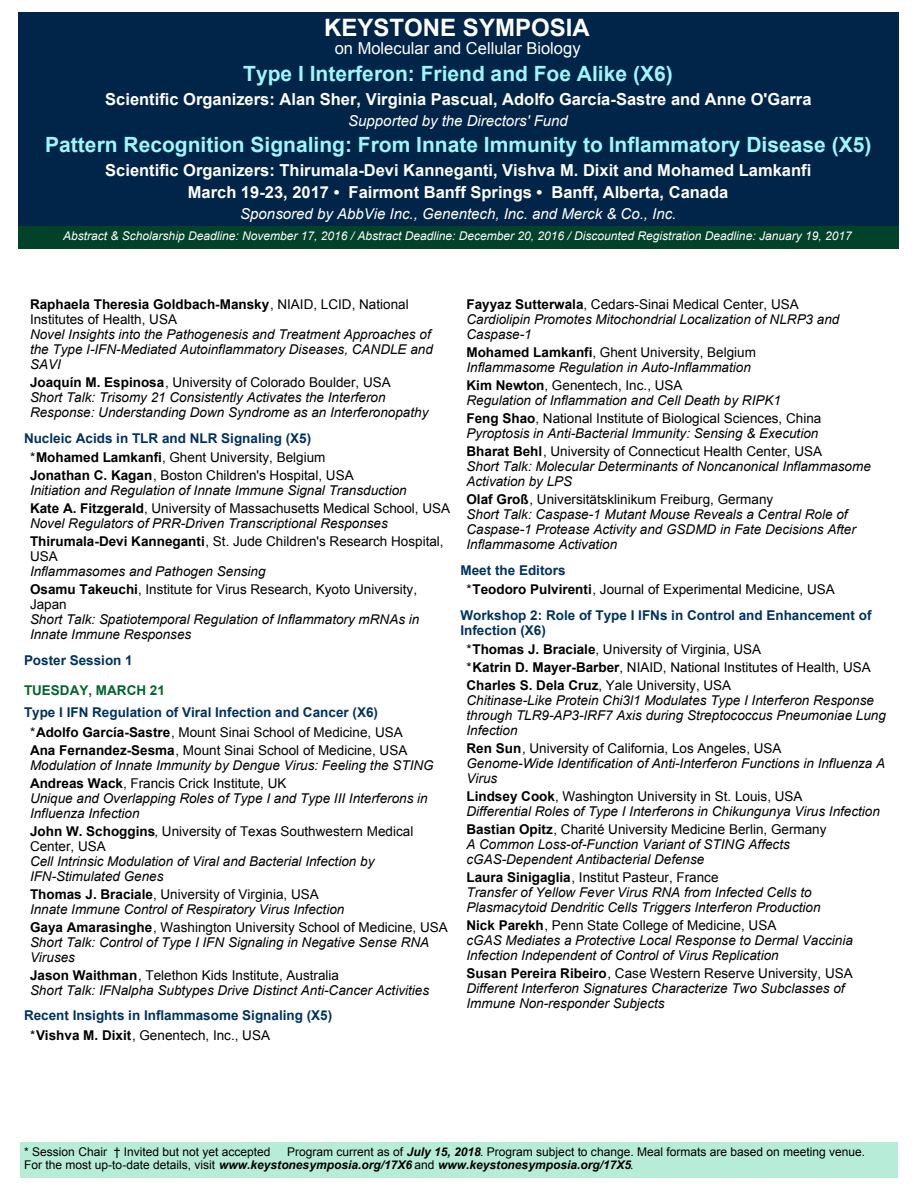
<style>
.page{position:relative;width:918px;height:1188px;background:#fff}
.page>*{position:absolute;margin:0;border:0;box-sizing:border-box;transform-origin:0 0}
.t1{font:700 24px "Arial";color:#fff}
.t2{font:700 21px "Arial";color:#9df7fd}
.t3{font:700 16.5px/22.5px "Arial";color:#fff;text-align:center}
.t4{font:16.5px "Arial";color:#fff}
.t5{font:italic 15px "Arial";color:#fff}
.t6{font:italic 13.5px/15px "Arial";color:#000}
.t7{font:13.5px/15px "Arial";color:#000}
.t8{font:700 13.5px/19.5px "Arial";color:#003260}
.t9{font:700 13.5px "Arial";color:#00652e}
.t10{font:12px/13.5px "Arial";color:#000}
.t11{font:italic 12px "Arial";color:#fff}
.s1{font-weight:700}
.s2{font-weight:700;font-style:normal}
.s3{font-style:normal}
.s4{font-weight:400;color:#000}
.s5{color:#000}
.s6{font-style:italic}
.s7{font-weight:700;color:#003260}
.s8{font-weight:700;font-style:italic}
</style>
<div class="page">
<div style="left:20px;top:1142px;width:877px;height:36px;background:#b7ecd8"></div>
<div style="left:18px;top:12px;width:881px;height:214px;background:#012548"></div>
<div style="left:18px;top:226px;width:881px;height:23px;background:#02412a"></div>
<h1 class="t1" style="left:324px;top:19px;width:267px">KEYSTONE SYMPOSIA</h1>
<p class="t4" style="left:335px;top:42px;width:247px">on Molecular and Cellular Biology</p>
<h2 class="t2" style="left:243px;top:66px;width:431px">Type I Interferon: Friend and Foe Alike (X6)</h2>
<p class="t3" style="left:105px;top:89px;width:708px">Scientific Organizers: Alan Sher, Virginia Pascual, Adolfo García-Sastre and Anne O'Garra</p>
<p class="t5" style="left:348px;top:115px;width:221px">Supported by the Directors' Fund</p>
<h2 class="t2" style="left:45px;top:136px;width:828px">Pattern Recognition Signaling: From Innate Immunity to Inflammatory Disease (X5)</h2>
<p class="t3" style="left:105px;top:160px;width:707px">Scientific Organizers: Thirumala-Devi Kanneganti, Vishva M. Dixit and Mohamed Lamkanfi<br>March 19-23, 2017 • Fairmont Banff Springs • Banff, Alberta, Canada</p>
<p class="t5" style="left:240px;top:208px;width:438px">Sponsored by AbbVie Inc., Genentech, Inc. and Merck &amp; Co., Inc.</p>
<p class="t11" style="left:63px;top:231px;width:790px">Abstract &amp; Scholarship Deadline: November 17, 2016 / Abstract Deadline: December 20, 2016 / Discounted Registration Deadline: January 19, 2017</p>
<p class="t7" style="left:30px;top:298px;width:380px"><span class="s1">Raphaela Theresia Goldbach-Mansky</span>, NIAID, LCID, National<br>Institutes of Health, USA</p>
<p class="t6" style="left:30px;top:328px;width:404px">Novel Insights into the Pathogenesis and Treatment Approaches of the Type I-IFN-Mediated Autoinflammatory Diseases, CANDLE and<br>SAVI</p>
<p class="t6" style="left:30px;top:376px;width:400px"><span class="s2">Joaquín M. Espinosa</span><span class="s3">, University of Colorado Boulder, USA<br></span>Short Talk: Trisomy 21 Consistently Activates the Interferon<br>Response: Understanding Down Syndrome as an Interferonopathy</p>
<p class="t8" style="left:30px;top:429px;width:297px;text-indent:-6px">Nucleic Acids in TLR and NLR Signaling (X5) <span class="s4">*</span><span class="s5">Mohamed Lamkanfi</span><span class="s4">, Ghent University, Belgium</span></p>
<p class="t6" style="left:30px;top:469px;width:378px"><span class="s2">Jonathan C. Kagan</span><span class="s3">, Boston Children's Hospital, USA<br></span>Initiation and Regulation of Innate Immune Signal Transduction</p>
<p class="t6" style="left:30px;top:502px;width:422px"><span class="s2">Kate A. Fitzgerald</span><span class="s3">, University of Massachusetts Medical School, USA<br></span>Novel Regulators of PRR-Driven Transcriptional Responses</p>
<p class="t7" style="left:30px;top:535px;width:415px"><span class="s1">Thirumala-Devi Kanneganti</span>, St. Jude Children's Research Hospital,<br>USA</p>
<p class="t7" style="left:30px;top:564px;width:389px;line-height:18px"><span class="s6">Inflammasomes and Pathogen Sensing<br></span><span class="s1">Osamu Takeuchi</span>, Institute for Virus Research, Kyoto University,</p>
<p class="t7" style="left:30px;top:598px;width:38px">Japan</p>
<p class="t6" style="left:30px;top:613px;width:391px">Short Talk: Spatiotemporal Regulation of Inflammatory mRNAs in<br>Innate Immune Responses</p>
<p class="t8" style="left:24px;top:651px;width:110px">Poster Session 1</p>
<p class="t9" style="left:24px;top:685px;width:143px">TUESDAY, MARCH 21</p>
<p class="t8" style="left:30px;top:704px;width:374px;text-indent:-6px">Type I IFN Regulation of Viral Infection and Cancer (X6) <span class="s4">*</span><span class="s5">Adolfo García-Sastre</span><span class="s4">, Mount Sinai School of Medicine, USA</span></p>
<p class="t6" style="left:30px;top:743px;width:405px"><span class="s2">Ana Fernandez-Sesma</span><span class="s3">, Mount Sinai School of Medicine, USA<br></span>Modulation of Innate Immunity by Dengue Virus: Feeling the STING</p>
<p class="t6" style="left:30px;top:776px;width:399px"><span class="s2">Andreas Wack</span><span class="s3">, Francis Crick Institute, UK<br></span>Unique and Overlapping Roles of Type I and Type III Interferons in<br>Influenza Infection</p>
<p class="t7" style="left:30px;top:825px;width:385px"><span class="s1">John W. Schoggins</span>, University of Texas Southwestern Medical<br>Center, USA</p>
<p class="t6" style="left:30px;top:854px;width:346px">Cell Intrinsic Modulation of Viral and Bacterial Infection by<br>IFN-Stimulated Genes</p>
<p class="t6" style="left:30px;top:887px;width:316px"><span class="s2">Thomas J. Braciale</span><span class="s3">, University of Virginia, USA<br></span>Innate Immune Control of Respiratory Virus Infection</p>
<p class="t6" style="left:30px;top:920px;width:419px"><span class="s2">Gaya Amarasinghe</span><span class="s3">, Washington University School of Medicine, USA<br></span>Short Talk: Control of Type I IFN Signaling in Negative Sense RNA<br>Viruses</p>
<p class="t6" style="left:30px;top:968px;width:401px"><span class="s2">Jason Waithman</span><span class="s3">, Telethon Kids Institute, Australia<br></span>Short Talk: IFNalpha Subtypes Drive Distinct Anti-Cancer Activities</p>
<p class="t8" style="left:30px;top:1007px;width:304px;text-indent:-6px">Recent Insights in Inflammasome Signaling (X5) <span class="s4">*</span><span class="s5">Vishva M. Dixit</span><span class="s4">, Genentech, Inc., USA</span></p>
<p class="t6" style="left:466px;top:298px;width:374px"><span class="s2">Fayyaz Sutterwala</span><span class="s3">, Cedars-Sinai Medical Center, USA<br></span>Cardiolipin Promotes Mitochondrial Localization of NLRP3 and<br>Caspase-1</p>
<p class="t6" style="left:466px;top:346px;width:291px"><span class="s2">Mohamed Lamkanfi</span><span class="s3">, Ghent University, Belgium<br></span>Inflammasome Regulation in Auto-Inflammation</p>
<p class="t6" style="left:466px;top:379px;width:316px"><span class="s2">Kim Newton</span><span class="s3">, Genentech, Inc., USA<br></span>Regulation of Inflammation and Cell Death by RIPK1</p>
<p class="t6" style="left:466px;top:412px;width:356px"><span class="s2">Feng Shao</span><span class="s3">, National Institute of Biological Sciences, China<br></span>Pyroptosis in Anti-Bacterial Immunity: Sensing &amp; Execution</p>
<p class="t6" style="left:466px;top:445px;width:406px"><span class="s2">Bharat Behl</span><span class="s3">, University of Connecticut Health Center, USA<br></span>Short Talk: Molecular Determinants of Noncanonical Inflammasome<br>Activation by LPS</p>
<p class="t6" style="left:466px;top:493px;width:391px"><span class="s2">Olaf Groß</span><span class="s3">, Universitätsklinikum Freiburg, Germany<br></span>Short Talk: Caspase-1 Mutant Mouse Reveals a Central Role of Caspase-1 Protease Activity and GSDMD in Fate Decisions After Inflammasome Activation</p>
<p class="t7" style="left:466px;top:561px;width:370px;line-height:19.5px;text-indent:-6px"><span class="s7">Meet the Editors<br></span>*<span class="s1">Teodoro Pulvirenti</span>, Journal of Experimental Medicine, USA</p>
<p class="t8" style="left:460px;top:609px;width:413px;line-height:15px">Workshop 2: Role of Type I IFNs in Control and Enhancement of<br>Infection (X6)</p>
<p class="t7" style="left:466px;top:642px;width:406px;line-height:18px">*<span class="s1">Thomas J. Braciale</span>, University of Virginia, USA<br>*<span class="s1">Katrin D. Mayer-Barber</span>, NIAID, National Institutes of Health, USA<br><span class="s1">Charles S. Dela Cruz</span>, Yale University, USA</p>
<p class="t6" style="left:466px;top:694px;width:421px">Chitinase-Like Protein Chi3l1 Modulates Type I Interferon Response through TLR9-AP3-IRF7 Axis during Streptococcus Pneumoniae Lung<br>Infection</p>
<p class="t6" style="left:466px;top:742px;width:420px"><span class="s2">Ren Sun</span><span class="s3">, University of California, Los Angeles, USA<br></span>Genome-Wide Identification of Anti-Interferon Functions in Influenza A<br>Virus</p>
<p class="t6" style="left:466px;top:790px;width:415px"><span class="s2">Lindsey Cook</span><span class="s3">, Washington University in St. Louis, USA<br></span>Differential Roles of Type I Interferons in Chikungunya Virus Infection</p>
<p class="t6" style="left:466px;top:823px;width:362px"><span class="s2">Bastian Opitz</span><span class="s3">, Charité University Medicine Berlin, Germany<br></span>A Common Loss-of-Function Variant of STING Affects cGAS-Dependent Antibacterial Defense</p>
<p class="t6" style="left:466px;top:871px;width:356px"><span class="s2">Laura Sinigaglia</span><span class="s3">, Institut Pasteur, France<br></span>Transfer of Yellow Fever Virus RNA from Infected Cells to<br>Plasmacytoid Dendritic Cells Triggers Interferon Production</p>
<p class="t6" style="left:466px;top:919px;width:388px"><span class="s2">Nick Parekh</span><span class="s3">, Penn State College of Medicine, USA<br></span>cGAS Mediates a Protective Local Response to Dermal Vaccinia<br>Infection Independent of Control of Virus Replication</p>
<p class="t6" style="left:466px;top:967px;width:388px"><span class="s2">Susan Pereira Ribeiro</span><span class="s3">, Case Western Reserve University, USA<br></span>Different Interferon Signatures Characterize Two Subclasses of<br>Immune Non-responder Subjects</p>
<p class="t10" style="left:24px;top:1146px;width:248px">* Session Chair † Invited but not yet accepted</p>
<p class="t10" style="left:24px;top:1146px;width:842px;text-indent:263px">Program current as of <span class="s8">July 15, 2018</span>. Program subject to change. Meal formats are based on meeting venue.<br>For the most up-to-date details, visit <span class="s8">www.keystonesymposia.org/17X6</span> and <span class="s8">www.keystonesymposia.org/17X5</span>.</p>
</div>
